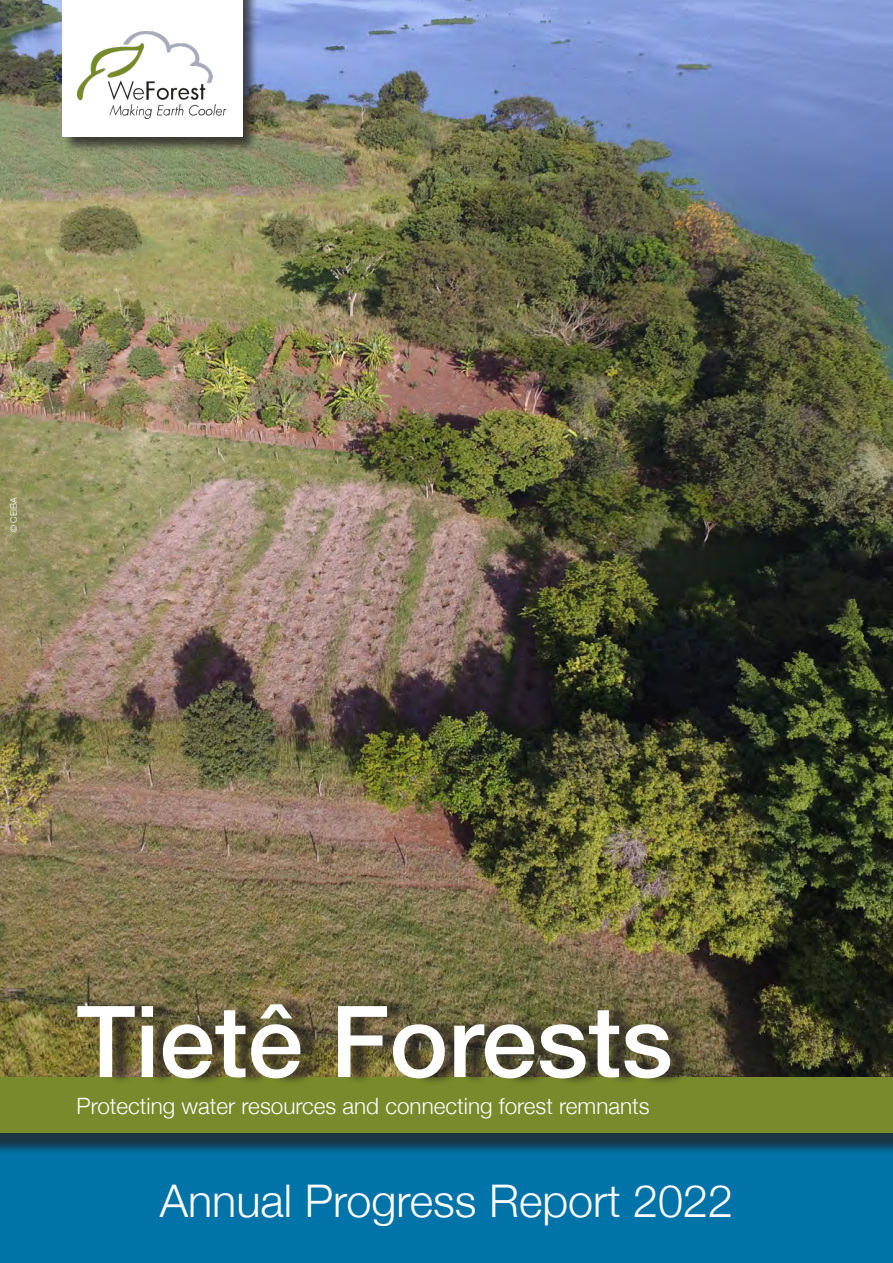
<style>
.page{position:relative;width:893px;height:1263px;background:#fff}
.page>*{position:absolute;margin:0;border:0;box-sizing:border-box;transform-origin:0 0}
.intro_white{font:500 99.3px "Helvetica Neue";color:#fff}
.location_title{font:300 45px "Helvetica Neue";color:#fff}
.intro_white-2{font:300 22.5px "Helvetica Neue";color:#fff}
.photo_credit{font:300 9px "Helvetica Neue";color:#fff}
</style>
<div class="page">
<img style="left:0;top:0;width:893px;height:1078px">
<div style="left:0;top:1105px;width:893px;height:158px;background:#0073a8"></div>
<div style="left:0;top:1084px;width:893px;height:71px;background:#231f20;opacity:.75"></div>
<div style="left:0;top:1078px;width:893px;height:54px;background:#788a2b"></div>
<div style="left:84px;top:996px;width:609px;height:91px;background:#231f20;opacity:.75"></div>
<div style="left:62px;top:0;width:197px;height:153px;background:#231f20;opacity:.75"></div>
<div style="left:62px;top:0;width:180px;height:136px;background:#fff"></div>
<img style="left:78px;top:32px;width:148px;height:87px">
<p class="photo_credit" style="left:7px;top:532px;width:37px;rotate:-90deg">© CEIBA</p>
<p class="intro_white" style="left:77px;top:962px;width:598px">Tietê Forests</p>
<p class="intro_white-2" style="left:77px;top:1087px;width:575px">Protecting water resources and connecting forest remnants</p>
<p class="location_title" style="left:160px;top:1165px;width:575px">Annual Progress Report 2022</p>
</div>
